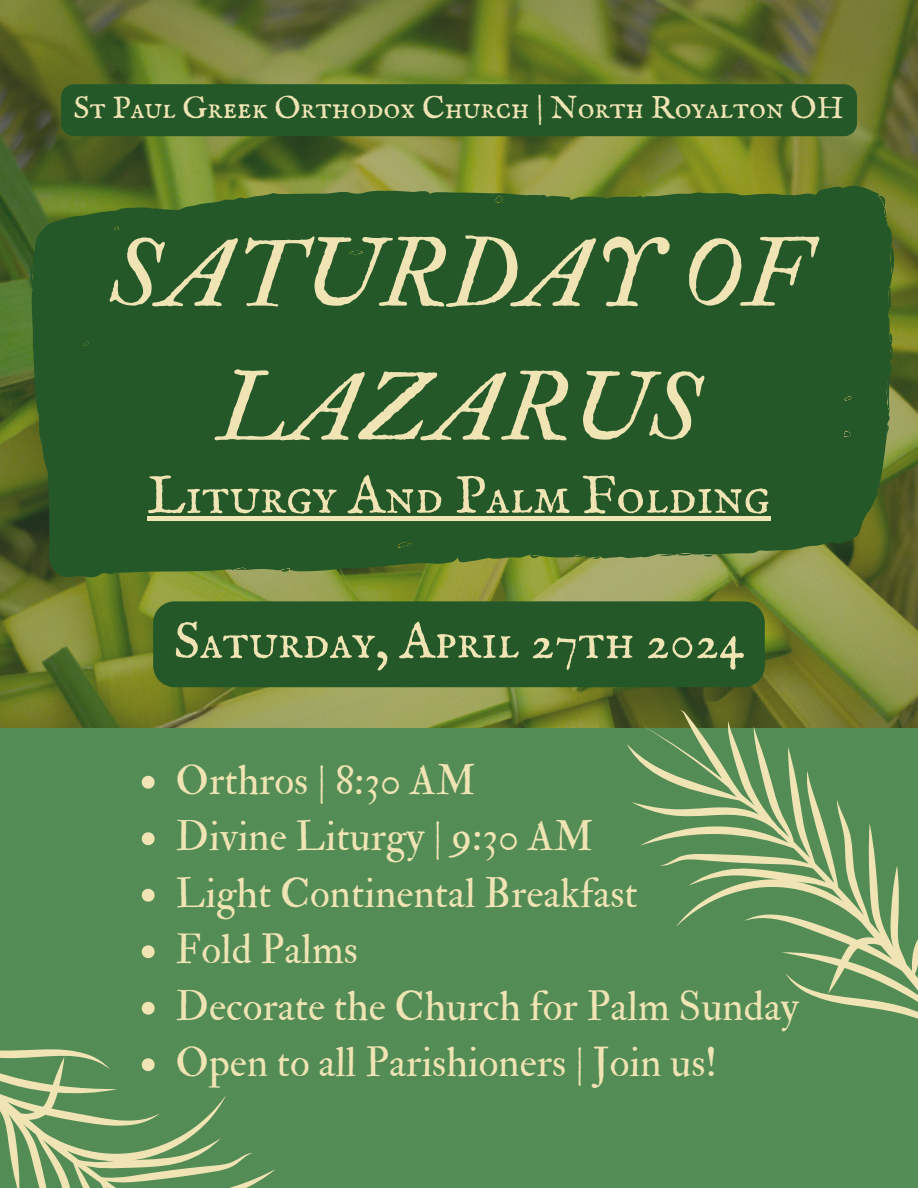
<style>
.page{position:relative;width:918px;height:1188px;background:#548c55}
.page>*{position:absolute;margin:0;border:0;box-sizing:border-box;transform-origin:0 0}
.t1{font:96px/133.8px "IM FELL Double Pica Italic";color:#f0e4b5;text-align:center}
.t2{font:54px "IM FELL English SC";color:#f0e4b5}
.t3{font:51.45px "IM FELL English SC";color:#f0e4b5}
.t4{font:41.1px "IM FELL Double Pica Roman";color:#f0e4b5}
.t5{font:31.5px "IM FELL English SC";color:#f0e4b5}
</style>
<div class="page">
<img style="left:0;top:0;width:918px;height:728px">
<svg style="left:30px;top:186px;width:864px;height:391px;background:#2b5c2a"></svg>
<svg style="left:627px;top:711px;width:291px;height:308px"></svg>
<svg style="left:142px;top:776px;width:13px;height:13px"></svg>
<svg style="left:142px;top:832px;width:13px;height:13px"></svg>
<svg style="left:142px;top:889px;width:13px;height:13px"></svg>
<svg style="left:142px;top:945px;width:13px;height:13px"></svg>
<svg style="left:0;top:958px;width:276px;height:230px"></svg>
<div style="left:153px;top:601px;width:612px;height:86px;background:#245829"></div>
<div style="left:147px;top:516px;width:624px;height:5px;background:#f0e4b5"></div>
<div style="left:61px;top:84px;width:796px;height:52px;background:#245829;border-radius:13px"></div>
<p class="t5" style="left:74px;top:89px;width:772px">St Paul Greek Orthodox Church | North Royalton OH</p>
<p class="t1" style="left:110px;top:209px;width:700px">SATURDAY OF<br>LAZARUS</p>
<p class="t2" style="left:147px;top:464px;width:625px">Liturgy And Palm Folding</p>
<p class="t3" style="left:174px;top:611px;width:572px">Saturday, April 27th 2024</p>
<p class="t4" style="left:176px;top:755px;width:302px">Orthros | 8:30 AM</p>
<p class="t4" style="left:176px;top:812px;width:419px">Divine Liturgy | 9:30 AM</p>
<p class="t4" style="left:176px;top:868px;width:464px">Light Continental Breakfast</p>
<h2 class="t4" style="left:176px;top:925px;width:184px">Fold Palms</h2>
<h1 class="t4" style="left:176px;top:981px;width:625px">Decorate the Church for Palm Sunday</h1>
<h2 class="t4" style="left:176px;top:1038px;width:543px">Open to all Parishioners | Join us!</h2>
</div>
